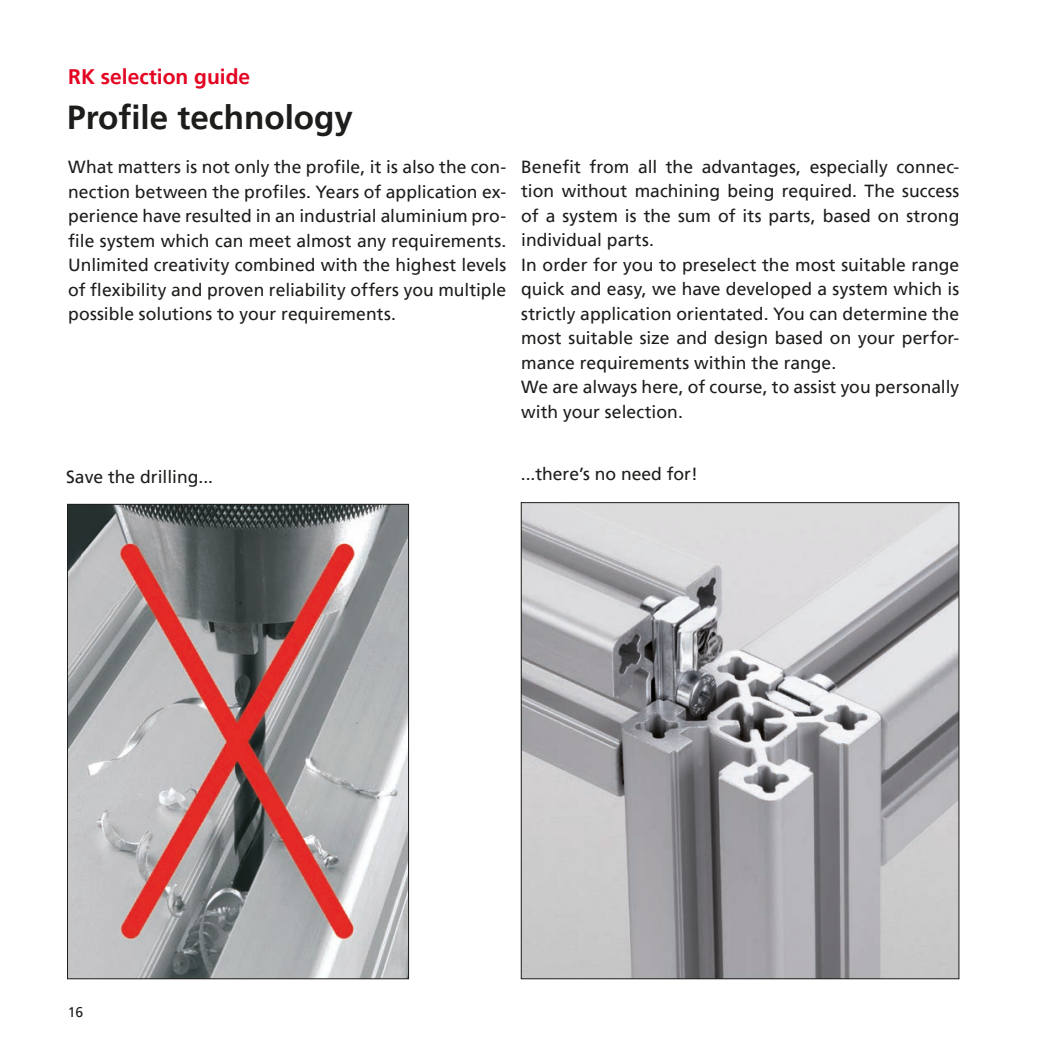
<style>
.page{position:relative;width:1042px;height:1042px;background:#fff}
.page>*{position:absolute;margin:0;border:0;box-sizing:border-box;transform-origin:0 0}
.t1{font:700 33.25px "Frutiger LT Pro";color:#1d1d1b}
.t2{font:700 21px "Frutiger LT Pro";color:#e40522}
.t3{font:17.5px/24.5px "Frutiger LT Pro";color:#1d1d1b;text-align:justify}
.t4{font:14px "Frutiger LT Pro";color:#1d1d1b}
</style>
<div class="page">
<img style="left:69px;top:506px;width:338px;height:471px">
<div style="left:67px;top:504px;width:342px;height:475px;border:1px solid #1d1d1b"></div>
<img style="left:523px;top:504px;width:434px;height:473px">
<p class="t2" style="left:68px;top:65px;width:184px">RK selection guide</p>
<h1 class="t1" style="left:67px;top:98px;width:287px">Profile technology</h1>
<p class="t3" style="left:68px;top:155px;width:440px">What matters is not only the profile, it is also the con&shy;nection between the profiles. Years of application ex&shy;perience have resulted in an industrial aluminium pro&shy;file system which can meet almost any requirements.<br>Unlimited creativity combined with the highest levels of flexibility and proven reliability offers you multiple possible solutions to your requirements.</p>
<p class="t3" style="left:521px;top:154px;width:440px;text-align:left">Benefit from all the advantages, especially connec&shy;tion without machining being required. The success of a system is the sum of its parts, based on strong individual parts.<br>In order for you to preselect the most suitable range quick and easy, we have developed a system which is strictly application orientated. You can determine the most suitable size and design based on your perfor&shy;mance requirements within the range.<br>We are always here, of course, to assist you personally with your selection.</p>
<p class="t3" style="left:66px;top:465px;width:148px">Save the drilling...</p>
<p class="t3" style="left:521px;top:462px;width:179px">...there’s no need for!</p>
<p class="t4" style="left:68px;top:1004px;width:17px">16</p>
</div>
